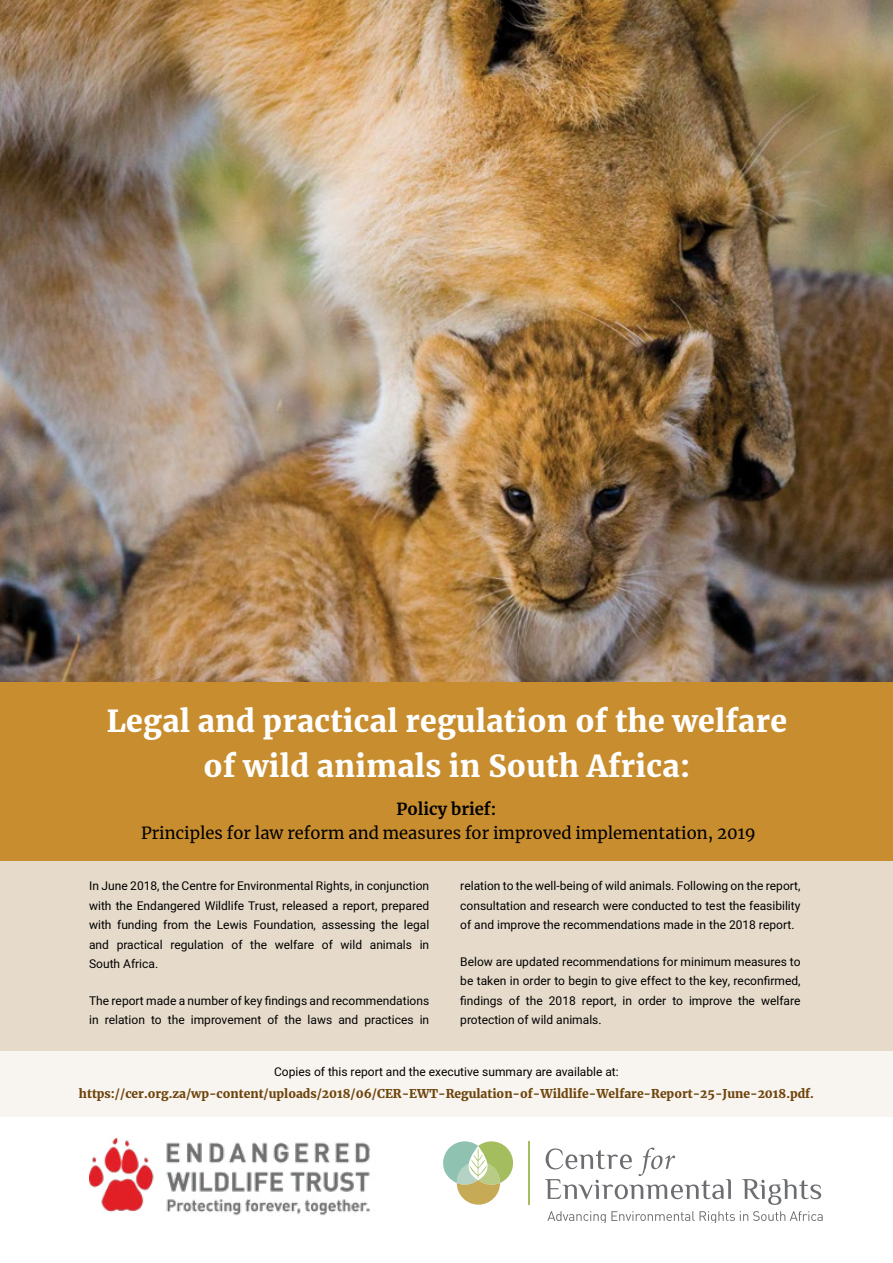
<style>
.page{position:relative;width:893px;height:1263px;background:#fff}
.page>*{position:absolute;margin:0;border:0;box-sizing:border-box;transform-origin:0 0}
.t1{font:900 30px/45px "Merriweather";letter-spacing:.01em;color:#fff;text-align:center}
.t2{font:16.5px "Merriweather";color:#000}
.t3{font:700 16.5px "Merriweather";color:#000}
.t4{font:12px/19.5px "Heebo";color:#000;text-align:justify}
.t5{font:900 12px "Merriweather";color:#6e440b}
</style>
<div class="page">
<img style="left:0;top:0;width:893px;height:682px">
<div style="left:0;top:789px;width:893px;height:327px;background:#f8f4ef"></div>
<div style="left:0;top:728px;width:893px;height:322px;background:#e6dbcb"></div>
<hr style="left:528px;top:1141px;width:2px;height:64px;background:#a4be5f">
<svg style="left:742px;top:1179px;width:79px;height:26px"></svg>
<svg style="left:545px;top:1147px;width:186px;height:52px"></svg>
<svg style="left:547px;top:1211px;width:276px;height:12px"></svg>
<svg style="left:443px;top:1141px;width:70px;height:64px"></svg>
<div style="left:0;top:682px;width:893px;height:179px;background:#c88d2e"></div>
<img style="left:89px;top:1137px;width:281px;height:79px">
<h1 class="t1" style="left:107px;top:698px;width:682px">Legal and practical regulation of the welfare of wild animals in South Africa:</h1>
<h2 class="t3" style="left:397px;top:797px;width:101px">Policy brief:</h2>
<h2 class="t2" style="left:141px;top:821px;width:616px">Principles for law reform and measures for improved implementation, 2019</h2>
<p class="t4" style="left:460px;top:876px;width:342px">relation to the well-being of wild animals. Following on the report, consultation and research were conducted to test the feasibility of and improve the recommendations made in the 2018 report.</p>
<p class="t4" style="left:460px;top:952px;width:342px">Below are updated recommendations for minimum measures to be taken in order to begin to give effect to the key, reconfirmed, findings of the 2018 report, in order to improve the welfare protection of wild animals.</p>
<p class="t4" style="left:274px;top:1062px;width:346px">Copies of this report and the executive summary are available at:</p>
<p class="t5" style="left:79px;top:1085px;width:736px">https://cer.org.za/wp-content/uploads/2018/06/CER-EWT-Regulation-of-Wildlife-Welfare-Report-25-June-2018.pdf.</p>
<p class="t4" style="left:89px;top:876px;width:342px">In June 2018, the Centre for Environmental Rights, in conjunction with the Endangered Wildlife Trust, released a report, prepared with funding from the Lewis Foundation, assessing the legal and practical regulation of the welfare of wild animals in South Africa.</p>
<p class="t4" style="left:89px;top:991px;width:342px">The report made a number of key findings and recommendations in relation to the improvement of the laws and practices in</p>
</div>
